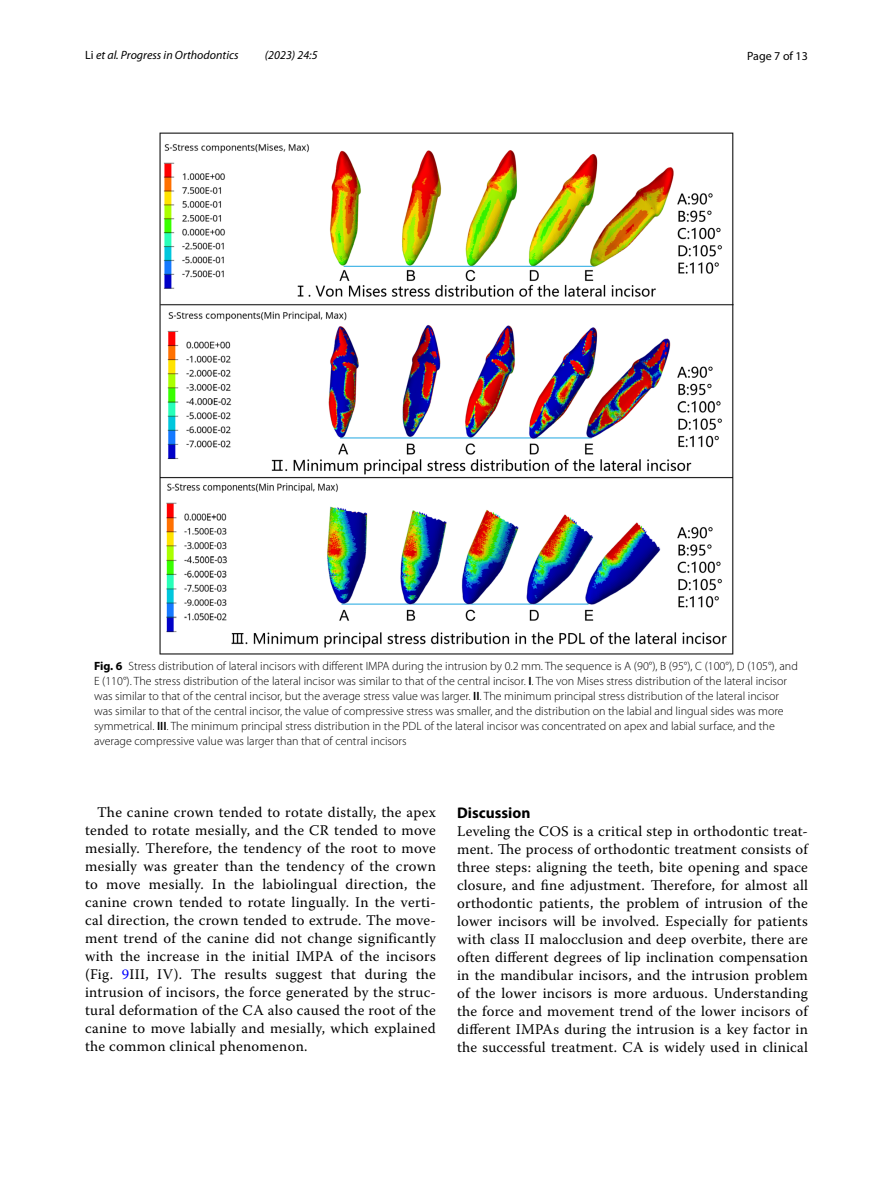
<style>
.page{position:relative;width:893px;height:1187px;background:#fff}
.page>*{position:absolute;margin:0;border:0;box-sizing:border-box;transform-origin:0 0}
.t1{font:700 15.45px "Myriad Pro";color:#000}
.t2{font:14.7px/18px "Warnock Pro";letter-spacing:.02em;color:#000;text-align:justify}
.t3{font:300 12px/15px "Myriad Pro";color:#000}
.t4{font:italic 12px "Myriad Pro";color:#000}
.t5{font:12px "Myriad Pro";color:#000}
.s1{font-style:normal}
.s2{font-weight:700}
.s3{font-weight:600}
.s4{color:#00f}
</style>
<div class="page">
<img style="left:159px;top:133px;width:574px;height:521px">
<p class="t4" style="left:85px;top:48px;width:155px"><span class="s1">Li</span> et al. Progress in Orthodontics</p>
<p class="t4" style="left:265px;top:48px;width:54px">(2023) 24:5</p>
<p class="t5" style="left:747px;top:48px;width:62px">Page 7 of 13</p>
<p class="t3" style="left:94px;top:658px;width:705px"><span class="s2">Fig. 6</span> Stress distribution of lateral incisors with different IMPA during the intrusion by 0.2 mm. The sequence is A (90°), B (95°), C (100°), D (105°), and E (110°). The stress distribution of the lateral incisor was similar to that of the central incisor. <span class="s3">I</span>. The von Mises stress distribution of the lateral incisor was similar to that of the central incisor, but the average stress value was larger. <span class="s3">II</span>. The minimum principal stress distribution of the lateral incisor was similar to that of the central incisor, the value of compressive stress was smaller, and the distribution on the labial and lingual sides was more symmetrical. <span class="s3">III</span>. The minimum principal stress distribution in the PDL of the lateral incisor was concentrated on apex and labial surface, and the average compressive value was larger than that of central incisors</p>
<p class="t2" style="left:85px;top:803px;width:352px;text-indent:12px">The canine crown tended to rotate distally, the apex tended to rotate mesially, and the CR tended to move mesially. Therefore, the tendency of the root to move mesially was greater than the tendency of the crown to move mesially. In the labiolingual direction, the canine crown tended to rotate lingually. In the verti&shy;cal direction, the crown tended to extrude. The move&shy;ment trend of the canine did not change significantly with the increase in the initial IMPA of the incisors (Fig. <span class="s4">9</span>III, IV). The results suggest that during the intrusion of incisors, the force generated by the struc&shy;tural deformation of the CA also caused the root of the canine to move labially and mesially, which explained the common clinical phenomenon.</p>
<p class="t1" style="left:457px;top:802px;width:75px">Discussion</p>
<p class="t2" style="left:457px;top:821px;width:352px">Leveling the COS is a critical step in orthodontic treat&shy;ment. The process of orthodontic treatment consists of three steps: aligning the teeth, bite opening and space closure, and fine adjustment. Therefore, for almost all orthodontic patients, the problem of intrusion of the lower incisors will be involved. Especially for patients with class II malocclusion and deep overbite, there are often different degrees of lip inclination compensation in the mandibular incisors, and the intrusion problem of the lower incisors is more arduous. Understanding the force and movement trend of the lower incisors of different IMPAs during the intrusion is a key factor in the successful treatment. CA is widely used in clinical</p>
</div>
